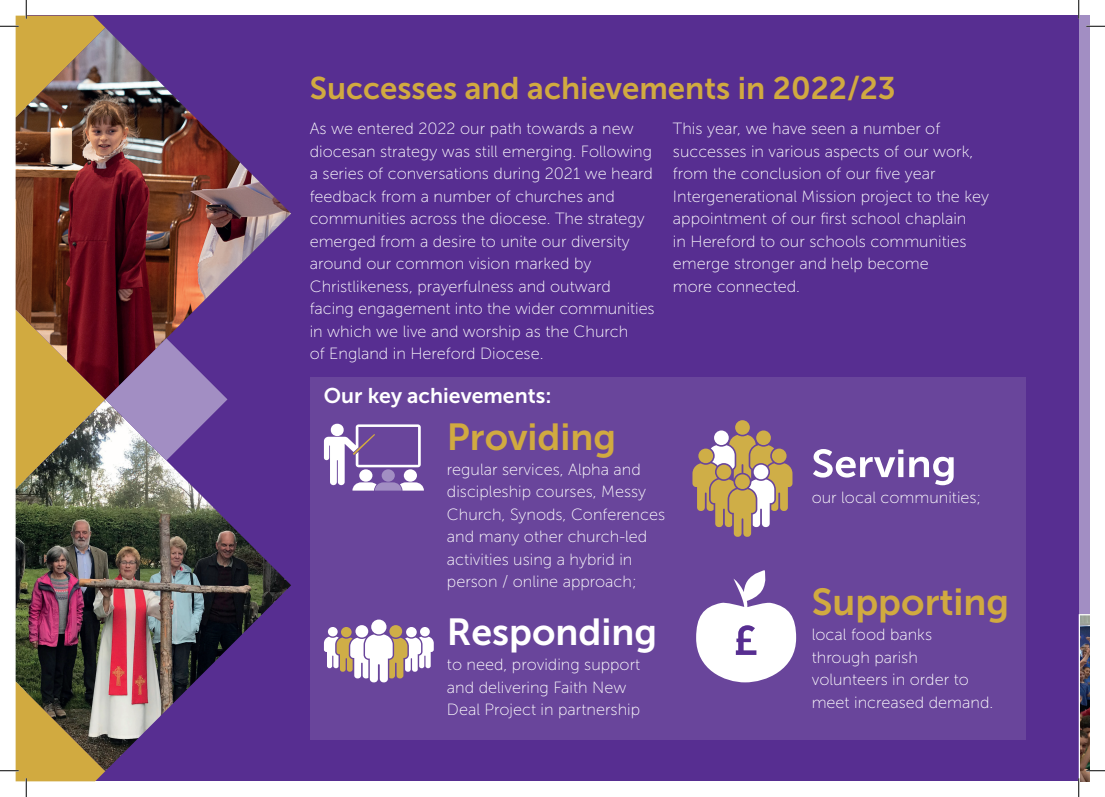
<style>
.page{position:relative;width:1105px;height:797px;background:#fff}
.page>*{position:absolute;margin:0;border:0;box-sizing:border-box;transform-origin:0 0}
.t1{font:37.5px "Museo Sans 700";color:#d1aa40}
.t2{font:37.5px "Museo Sans 700";color:#fff}
.t3{font:31.25px "Museo Sans 700";color:#d1aa40}
.t4{font:21.25px "Museo Sans 700";color:#fff}
.t5{font:16.25px/22.5px "Museo Sans 100";color:#fff}
</style>
<div class="page">
<div style="left:1079px;top:16px;width:10px;height:765px;background:#a28ec3"></div>
<div style="left:26px;top:16px;width:1053px;height:765px;background:#572e91"></div>
<img style="left:16px;top:28px;width:275px;height:743px">
<svg style="left:16px;top:309px;width:211px;height:180px"></svg>
<div style="left:310px;top:377px;width:715px;height:363px;background:#69459b"></div>
<svg style="left:813px;top:449px;width:141px;height:36px"></svg>
<svg style="left:696px;top:570px;width:100px;height:112px"></svg>
<svg style="left:692px;top:435px;width:100px;height:102px"></svg>
<div style="left:714px;top:430px;width:15px;height:15px;background:#fff;border-radius:50%"></div>
<div style="left:735px;top:420px;width:15px;height:15px;background:#cfae47;border-radius:50%"></div>
<div style="left:756px;top:430px;width:15px;height:15px;background:#cfae47;border-radius:50%"></div>
<div style="left:772px;top:448px;width:14px;height:15px;background:#cfae47;border-radius:50%"></div>
<div style="left:754px;top:464px;width:14px;height:15px;background:#fff;border-radius:50%"></div>
<div style="left:735px;top:474px;width:15px;height:15px;background:#cfae47;border-radius:50%"></div>
<div style="left:716px;top:464px;width:15px;height:15px;background:#cfae47;border-radius:50%"></div>
<div style="left:698px;top:448px;width:15px;height:15px;background:#cfae47;border-radius:50%"></div>
<div style="left:762px;top:611px;width:19px;height:14px;background:#fff;border-radius:50%"></div>
<svg style="left:324px;top:424px;width:100px;height:66px"></svg>
<svg style="left:324px;top:634px;width:110px;height:48px"></svg>
<div style="left:371px;top:619px;width:15px;height:15px;background:#fff;border-radius:50%"></div>
<div style="left:389px;top:625px;width:13px;height:12px;background:#cfae47;border-radius:50%"></div>
<div style="left:355px;top:625px;width:13px;height:12px;background:#fff;border-radius:50%"></div>
<div style="left:406px;top:627px;width:11px;height:10px;background:#fff;border-radius:50%"></div>
<div style="left:341px;top:627px;width:11px;height:10px;background:#cfae47;border-radius:50%"></div>
<div style="left:328px;top:627px;width:10px;height:9px;background:#fff;border-radius:50%"></div>
<div style="left:420px;top:627px;width:10px;height:9px;background:#fff;border-radius:50%"></div>
<svg style="left:1086px;top:25px;width:19px;height:2px"></svg>
<svg style="left:0;top:0;width:105px;height:117px"></svg>
<svg style="left:0;top:681px;width:105px;height:116px"></svg>
<svg style="left:1078px;top:0;width:1px;height:19px"></svg>
<svg style="left:1078px;top:614px;width:27px;height:183px"></svg>
<h2 class="t3" style="left:310px;top:71px;width:588px">Successes and achievements in 2022/23</h2>
<p class="t5" style="left:310px;top:117px;width:346px">As we entered 2022 our path towards a new diocesan strategy was still emerging. Following a series of conversations during 2021 we heard feedback from a number of churches and communities across the diocese. The strategy emerged from a desire to unite our diversity around our common vision marked by Christlikeness, prayerfulness and outward facing engagement into the wider communities in which we live and worship as the Church<br>of England in Hereford Diocese.</p>
<p class="t5" style="left:673px;top:118px;width:318px">This year, we have seen a number of successes in various aspects of our work, from the conclusion of our five year Intergenerational Mission project to the key appointment of our first school chaplain<br>in Hereford to our schools communities emerge stronger and help become<br>more connected.</p>
<h3 class="t4" style="left:324px;top:384px;width:229px">Our key achievements:</h3>
<h1 class="t1" style="left:447px;top:416px;width:171px">Providing</h1>
<p class="t5" style="left:447px;top:458px;width:220px">regular services, Alpha and discipleship courses, Messy<br>Church, Synods, Conferences and many other church-led activities using a hybrid in person / online approach;</p>
<h1 class="t2" style="left:447px;top:611px;width:212px">Responding</h1>
<p class="t5" style="left:447px;top:653px;width:195px">to need, providing support and delivering Faith New<br>Deal Project in partnership</p>
<p class="t5" style="left:812px;top:486px;width:171px">our local communities;</p>
<h1 class="t1" style="left:812px;top:580px;width:199px">Supporting</h1>
<p class="t5" style="left:812px;top:623px;width:183px">local food banks through parish volunteers in order to meet increased demand.</p>
</div>
